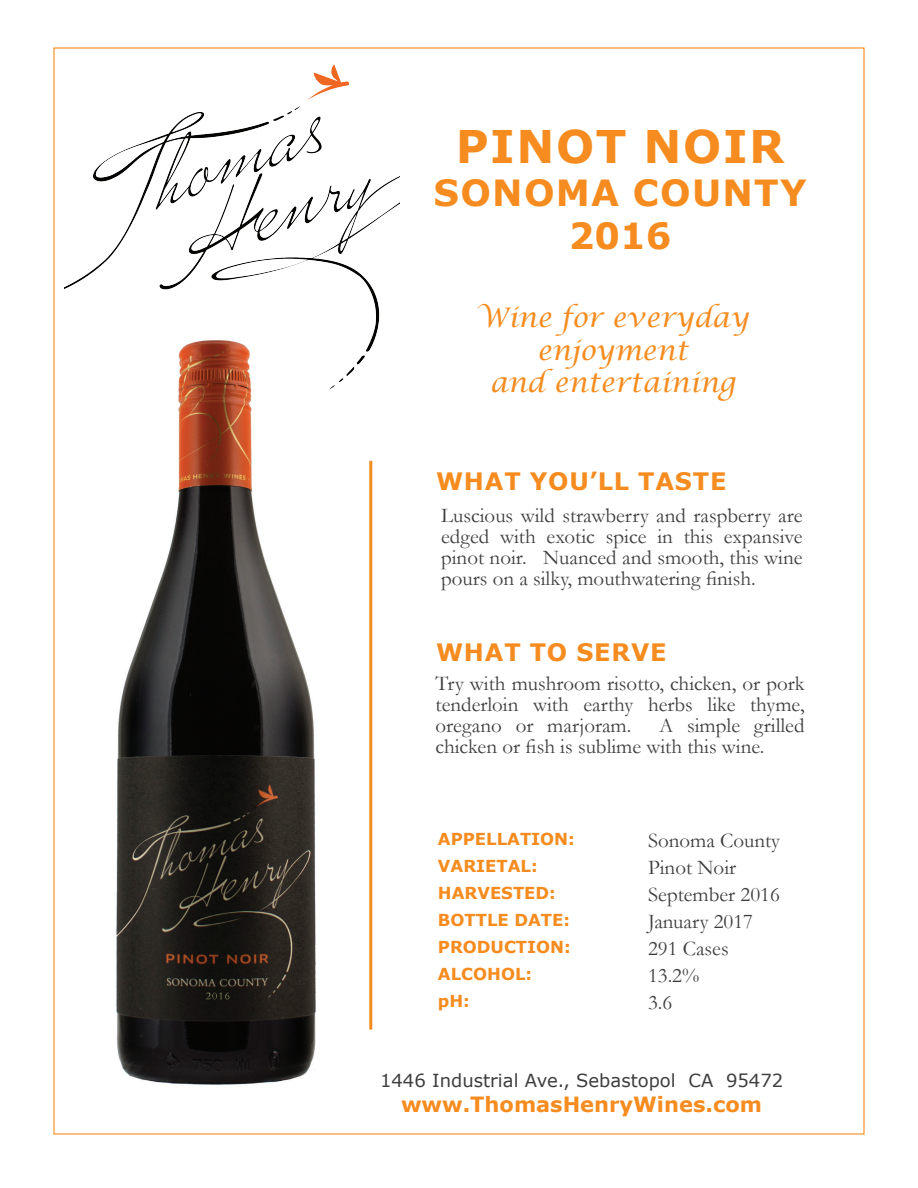
<style>
.page{position:relative;width:918px;height:1188px;background:#fff}
.page>*{position:absolute;margin:0;border:0;box-sizing:border-box;transform-origin:0 0}
.t1{font:700 45px "Verdana";letter-spacing:.035em;color:#f68c1f}
.t2{font:700 36px/43.2px "Verdana";letter-spacing:.035em;color:#f68c1f;text-align:center}
.t3{font:italic 27px/32.4px "Lucida Calligraphy";color:#f68c1f;text-align:center}
.t4{font:700 24px "Verdana";letter-spacing:.035em;color:#f68c1f}
.t5{font:21px/21px "Garamond";color:#3e3e3f;text-align:justify}
.t6{font:700 21px "Verdana";color:#f68c1f}
.t7{font:18px "Verdana";color:#3e3e3f}
.t8{font:700 16.5px/27px "Verdana";color:#f68c1f}
</style>
<div class="page">
<img style="left:65px;top:64px;width:335px;height:326px">
<img style="left:115px;top:338px;width:203px;height:747px">
<hr style="left:369px;top:461px;width:3px;height:569px;background:#f68c1f">
<h1 class="t1" style="left:456px;top:114px;width:330px">PINOT NOIR</h1>
<h2 class="t2" style="left:434px;top:170px;width:374px">SONOMA COUNTY<br>2016</h2>
<p class="t3" style="left:477px;top:303px;width:274px">Wine for everyday enjoyment<br>and entertaining</p>
<p class="t4" style="left:436px;top:465px;width:292px">WHAT YOU’LL TASTE</p>
<p class="t5" style="left:441px;top:504px;width:363px">Luscious wild strawberry and raspberry are edged with exotic spice in this expansive pinot noir. Nuanced and smooth, this wine pours on a silky, mouthwatering finish.</p>
<p class="t4" style="left:436px;top:636px;width:232px">WHAT TO SERVE</p>
<p class="t5" style="left:436px;top:672px;width:371px">Try with mushroom risotto, chicken, or pork tenderloin with earthy herbs like thyme, oregano or marjoram.</p>
<p class="t5" style="left:436px;top:714px;width:370px;text-indent:224px">A simple grilled chicken or fish is sublime with this wine.</p>
<p class="t8" style="left:438px;top:826px;width:138px">APPELLATION:<br>VARIETAL:<br>HARVESTED:<br>BOTTLE DATE:<br>PRODUCTION:<br>ALCOHOL:<br>pH:</p>
<p class="t5" style="left:648px;top:826px;width:134px;line-height:27px;text-align:left">Sonoma County<br>Pinot Noir<br>September 2016<br>January 2017<br>291 Cases<br>13.2%<br>3.6</p>
<p class="t7" style="left:380px;top:1068px;width:405px">1446 Industrial Ave., Sebastopol CA 95472</p>
<p class="t6" style="left:401px;top:1090px;width:363px">www.ThomasHenryWines.com</p>
</div>
